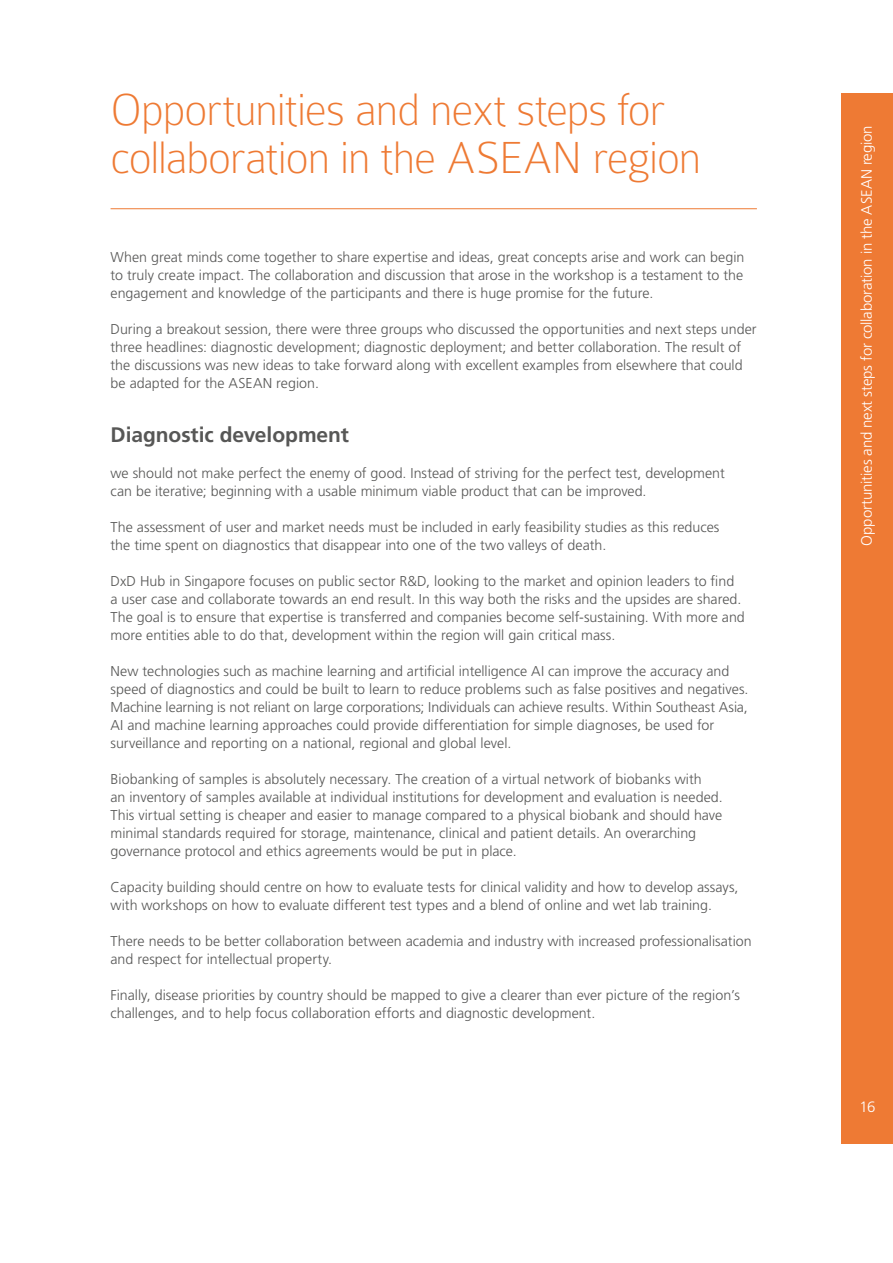
<style>
.page{position:relative;width:893px;height:1263px;background:#fff}
.page>*{position:absolute;margin:0;border:0;box-sizing:border-box;transform-origin:0 0}
.t1{font:100 48px/48px "Colaborate";letter-spacing:-.02em;color:#ee7a34}
.t2{font:700 21px "Frutiger";letter-spacing:-.005em;color:#575756}
.t3{font:300 15px "Frutiger";letter-spacing:-.01em;color:#fff}
.t4{font:300 14.25px/18px "Frutiger";color:#575756}
</style>
<div class="page">
<hr style="left:111px;top:208px;width:646px;height:1px;background:#ee7a34">
<div style="left:842px;top:94px;width:51px;height:1050px;background:#ee7a34"></div>
<h1 class="t1" style="left:111px;top:86px;width:592px">Opportunities and next steps for collaboration in the ASEAN region</h1>
<p class="t4" style="left:111px;top:248px;width:635px;text-align:justify">When great minds come together to share expertise and ideas, great concepts arise and work can begin to truly create impact. The collaboration and discussion that arose in the workshop is a testament to the engagement and knowledge of the participants and there is huge promise for the future.</p>
<p class="t4" style="left:111px;top:320px;width:648px">During a breakout session, there were three groups who discussed the opportunities and next steps under three headlines: diagnostic development; diagnostic deployment; and better collaboration. The result of the discussions was new ideas to take forward along with excellent examples from elsewhere that could be adapted for the ASEAN region.</p>
<h2 class="t2" style="left:111px;top:422px;width:240px">Diagnostic development</h2>
<p class="t4" style="left:111px;top:464px;width:616px">we should not make perfect the enemy of good. Instead of striving for the perfect test, development can be iterative; beginning with a usable minimum viable product that can be improved.</p>
<p class="t4" style="left:111px;top:518px;width:610px">The assessment of user and market needs must be included in early feasibility studies as this reduces the time spent on diagnostics that disappear into one of the two valleys of death.</p>
<p class="t4" style="left:111px;top:572px;width:636px">DxD Hub in Singapore focuses on public sector R&amp;D, looking to the market and opinion leaders to find a user case and collaborate towards an end result. In this way both the risks and the upsides are shared.<br>The goal is to ensure that expertise is transferred and companies become self-sustaining. With more and more entities able to do that, development within the region will gain critical mass.</p>
<p class="t4" style="left:111px;top:662px;width:639px">New technologies such as machine learning and artificial intelligence AI can improve the accuracy and speed of diagnostics and could be built to learn to reduce problems such as false positives and negatives.<br>Machine learning is not reliant on large corporations; Individuals can achieve results. Within Southeast Asia, AI and machine learning approaches could provide differentiation for simple diagnoses, be used for surveillance and reporting on a national, regional and global level.</p>
<p class="t4" style="left:111px;top:770px;width:614px">Biobanking of samples is absolutely necessary. The creation of a virtual network of biobanks with<br>an inventory of samples available at individual institutions for development and evaluation is needed.<br>This virtual setting is cheaper and easier to manage compared to a physical biobank and should have minimal standards required for storage, maintenance, clinical and patient details. An overarching governance protocol and ethics agreements would be put in place.</p>
<p class="t4" style="left:111px;top:878px;width:629px">Capacity building should centre on how to evaluate tests for clinical validity and how to develop assays, with workshops on how to evaluate different test types and a blend of online and wet lab training.</p>
<p class="t4" style="left:111px;top:932px;width:643px">There needs to be better collaboration between academia and industry with increased professionalisation and respect for intellectual property.</p>
<p class="t4" style="left:111px;top:986px;width:631px">Finally, disease priorities by country should be mapped to give a clearer than ever picture of the region’s challenges, and to help focus collaboration efforts and diagnostic development.</p>
<p class="t3" style="left:858px;top:546px;width:422px;rotate:-90deg">Opportunities and next steps for collaboration in the ASEAN region</p>
<p class="t3" style="left:859px;top:1098px;width:17px">16</p>
</div>
